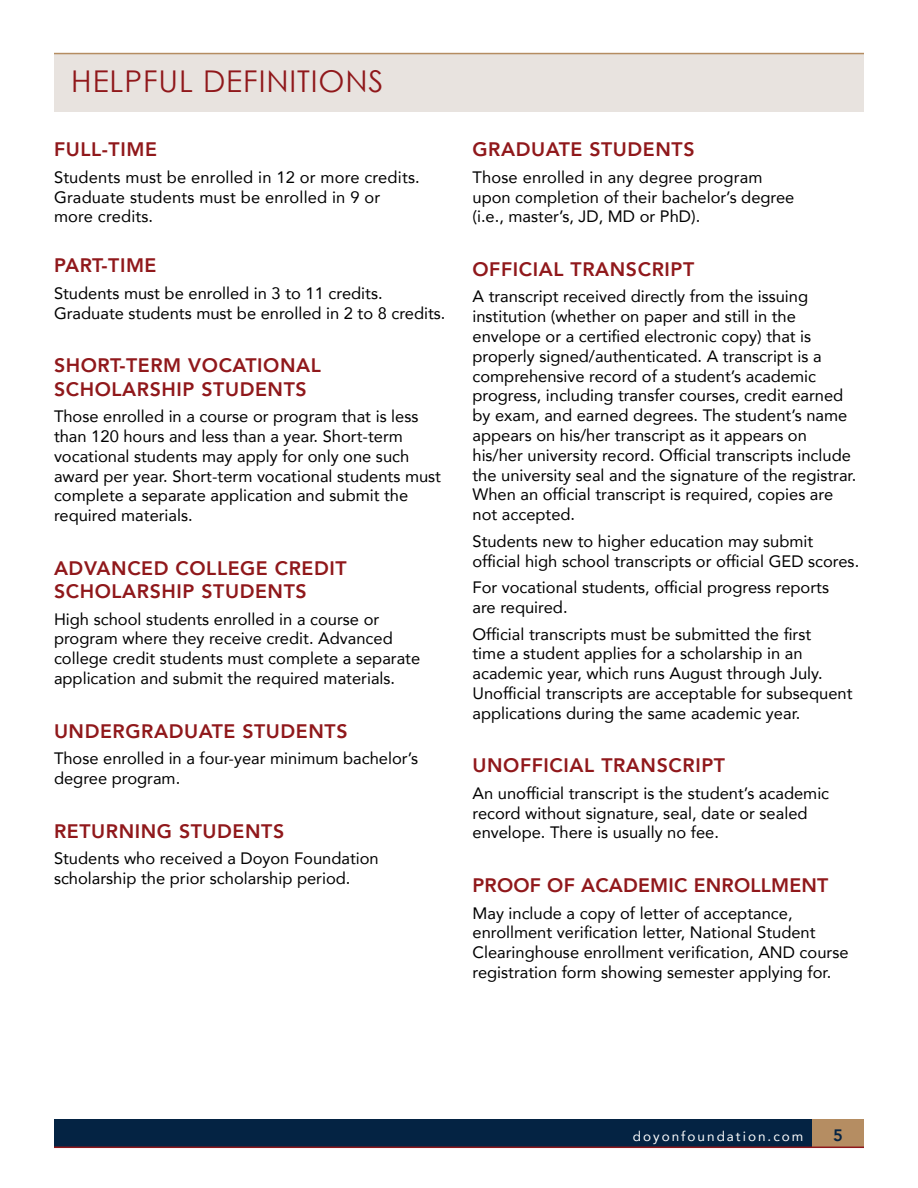
<style>
.page{position:relative;width:918px;height:1188px;background:#fff}
.page>*{position:absolute;margin:0;border:0;box-sizing:border-box;transform-origin:0 0}
.t1{font:30px "Century Gothic";letter-spacing:.03em;color:#90181b}
.t2{font:800 19.5px/23.4px "Avenir";letter-spacing:.03em;color:#90181b}
.t3{font:800 19.5px "Avenir";letter-spacing:.01em;color:#90181b}
.t4{font:16.5px/19.8px "Avenir";color:#000}
.t5{font:800 16.5px "Avenir";color:#042343}
.t6{font:13.5px "Avenir";letter-spacing:.15em;color:#fff}
</style>
<div class="page">
<div style="left:54px;top:1119px;width:758px;height:28px;background:#042343"></div>
<div style="left:812px;top:1119px;width:52px;height:28px;background:#b58d62"></div>
<hr style="left:54px;top:1147px;width:810px;height:1px;background:#90181b">
<div style="left:54px;top:54px;width:810px;height:58px;background:#e8e3df"></div>
<hr style="left:54px;top:53px;width:810px;height:1px;background:#b58d62">
<h1 class="t1" style="left:71px;top:63px;width:314px">HELPFUL DEFINITIONS</h1>
<p class="t2" style="left:54px;top:138px;width:104px">FULL-TIME</p>
<p class="t4" style="left:54px;top:167px;width:367px">Students must be enrolled in 12 or more credits.<br>Graduate students must be enrolled in 9 or more credits.</p>
<p class="t2" style="left:54px;top:254px;width:104px">PART-TIME</p>
<p class="t4" style="left:54px;top:283px;width:393px">Students must be enrolled in 3 to 11 credits.<br>Graduate students must be enrolled in 2 to 8 credits.</p>
<p class="t2" style="left:54px;top:354px;width:269px">SHORT-TERM VOCATIONAL<br>SCHOLARSHIP STUDENTS</p>
<p class="t4" style="left:54px;top:406px;width:389px">Those enrolled in a course or program that is less than 120 hours and less than a year. Short-term vocational students may apply for only one such award per year. Short-term vocational students must complete a separate application and submit the required materials.</p>
<p class="t2" style="left:54px;top:556px;width:294px">ADVANCED COLLEGE CREDIT<br>SCHOLARSHIP STUDENTS</p>
<p class="t4" style="left:54px;top:609px;width:368px">High school students enrolled in a course or program where they receive credit. Advanced college credit students must complete a separate application and submit the required materials.</p>
<p class="t2" style="left:54px;top:719px;width:295px">UNDERGRADUATE STUDENTS</p>
<p class="t4" style="left:54px;top:748px;width:366px">Those enrolled in a four-year minimum bachelor’s degree program.</p>
<p class="t2" style="left:54px;top:819px;width:232px">RETURNING STUDENTS</p>
<p class="t4" style="left:54px;top:848px;width:326px">Students who received a Doyon Foundation scholarship the prior scholarship period.</p>
<p class="t2" style="left:473px;top:138px;width:224px">GRADUATE STUDENTS</p>
<p class="t4" style="left:472px;top:167px;width:323px">Those enrolled in any degree program upon completion of their bachelor’s degree (i.e., master’s, JD, MD or PhD).</p>
<p class="t2" style="left:472px;top:257px;width:223px">OFFICIAL TRANSCRIPT</p>
<p class="t4" style="left:472px;top:286px;width:386px">A transcript received directly from the issuing institution (whether on paper and still in the envelope or a certified electronic copy) that is properly signed/authenticated. A transcript is a comprehensive record of a student’s academic progress, including transfer courses, credit earned by exam, and earned degrees. The student’s name appears on his/her transcript as it appears on his/her university record. Official transcripts include the university seal and the signature of the registrar.<br>When an official transcript is required, copies are not accepted.</p>
<p class="t4" style="left:472px;top:531px;width:388px">Students new to higher education may submit official high school transcripts or official GED scores.</p>
<p class="t4" style="left:472px;top:577px;width:358px">For vocational students, official progress reports are required.</p>
<p class="t4" style="left:472px;top:623px;width:382px">Official transcripts must be submitted the first<br>time a student applies for a scholarship in an academic year, which runs August through July.<br>Unofficial transcripts are acceptable for subsequent applications during the same academic year.</p>
<p class="t2" style="left:472px;top:754px;width:254px">UNOFFICIAL TRANSCRIPT</p>
<p class="t4" style="left:472px;top:783px;width:358px">An unofficial transcript is the student’s academic record without signature, seal, date or sealed envelope. There is usually no fee.</p>
<p class="t3" style="left:472px;top:870px;width:357px">PROOF OF ACADEMIC ENROLLMENT</p>
<p class="t4" style="left:472px;top:902px;width:378px">May include a copy of letter of acceptance, enrollment verification letter, National Student Clearinghouse enrollment verification, AND course registration form showing semester applying for.</p>
<p class="t6" style="left:633px;top:1125px;width:172px">doyonfoundation.com</p>
<p class="t5" style="left:833px;top:1122px;width:11px">5</p>
</div>
